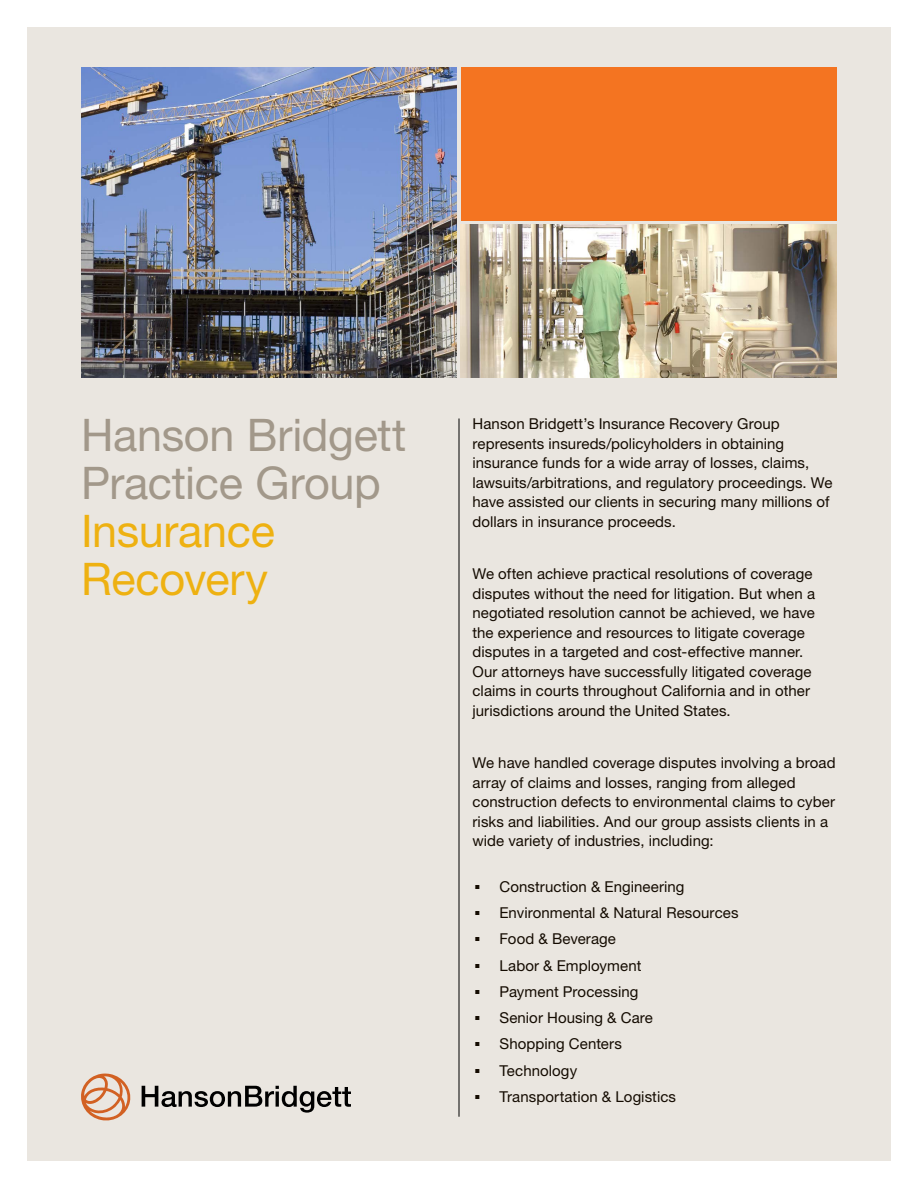
<style>
.page{position:relative;width:918px;height:1188px;background:#fff}
.page>*{position:absolute;margin:0;border:0;box-sizing:border-box;transform-origin:0 0}
.t1{font:45px/48px "Helvetica Neue LT Std";letter-spacing:-.01em;color:#a2988a}
.t2{font:45px/48px "Helvetica Neue LT Std";letter-spacing:-.005em;color:#eeb111}
.t3{font:36px "Helvetica Neue LT Std";color:#140b01}
.t4{font:15px/19.5px "Helvetica Neue LT Std";letter-spacing:.005em;color:#140b01}
</style>
<div class="page">
<div style="left:27px;top:27px;width:864px;height:1134px;background:#eae6e0"></div>
<hr style="left:459px;top:418px;width:1px;height:699px;background:#000">
<svg style="left:142px;top:1086px;width:209px;height:27px"></svg>
<svg style="left:81px;top:1074px;width:50px;height:46px"></svg>
<div style="left:461px;top:68px;width:375px;height:153px;background:#f47421"></div>
<img style="left:461px;top:224px;width:375px;height:154px">
<img style="left:81px;top:68px;width:376px;height:310px">
<h1 class="t1" style="left:81px;top:410px;width:327px">Hanson Bridgett<br>Practice Group</h1>
<h1 class="t2" style="left:81px;top:506px;width:196px">Insurance<br>Recovery</h1>
<p class="t4" style="left:472px;top:414px;width:362px">Hanson Bridgett’s Insurance Recovery Group represents insureds/policyholders in obtaining insurance funds for a wide array of losses, claims, lawsuits/arbitrations, and regulatory proceedings. We have assisted our clients in securing many millions of dollars in insurance proceeds.</p>
<p class="t4" style="left:472px;top:564px;width:344px">We often achieve practical resolutions of coverage disputes without the need for litigation. But when a negotiated resolution cannot be achieved, we have the experience and resources to litigate coverage disputes in a targeted and cost-effective manner.<br>Our attorneys have successfully litigated coverage claims in courts throughout California and in other jurisdictions around the United States.</p>
<p class="t4" style="left:472px;top:753px;width:365px">We have handled coverage disputes involving a broad array of claims and losses, ranging from alleged construction defects to environmental claims to cyber risks and liabilities. And our group assists clients in a wide variety of industries, including:</p>
<h2 class="t3" style="left:472px;top:855px;width:12px">.</h2>
<p class="t4" style="left:500px;top:877px;width:187px">Construction &amp; Engineering</p>
<h2 class="t3" style="left:472px;top:881px;width:12px">.</h2>
<p class="t4" style="left:500px;top:903px;width:241px">Environmental &amp; Natural Resources</p>
<h2 class="t3" style="left:472px;top:907px;width:12px">.</h2>
<p class="t4" style="left:500px;top:929px;width:118px">Food &amp; Beverage</p>
<h2 class="t3" style="left:472px;top:933px;width:12px">.</h2>
<p class="t4" style="left:500px;top:955px;width:143px">Labor &amp; Employment</p>
<h2 class="t3" style="left:472px;top:960px;width:12px">.</h2>
<p class="t4" style="left:500px;top:982px;width:140px">Payment Processing</p>
<h2 class="t3" style="left:472px;top:986px;width:12px">.</h2>
<p class="t4" style="left:500px;top:1008px;width:155px">Senior Housing &amp; Care</p>
<h2 class="t3" style="left:472px;top:1012px;width:12px">.</h2>
<p class="t4" style="left:500px;top:1034px;width:124px">Shopping Centers</p>
<h2 class="t3" style="left:472px;top:1038px;width:12px">.</h2>
<p class="t4" style="left:500px;top:1060px;width:79px">Technology</p>
<h2 class="t3" style="left:472px;top:1065px;width:12px">.</h2>
<p class="t4" style="left:500px;top:1087px;width:178px">Transportation &amp; Logistics</p>
</div>
